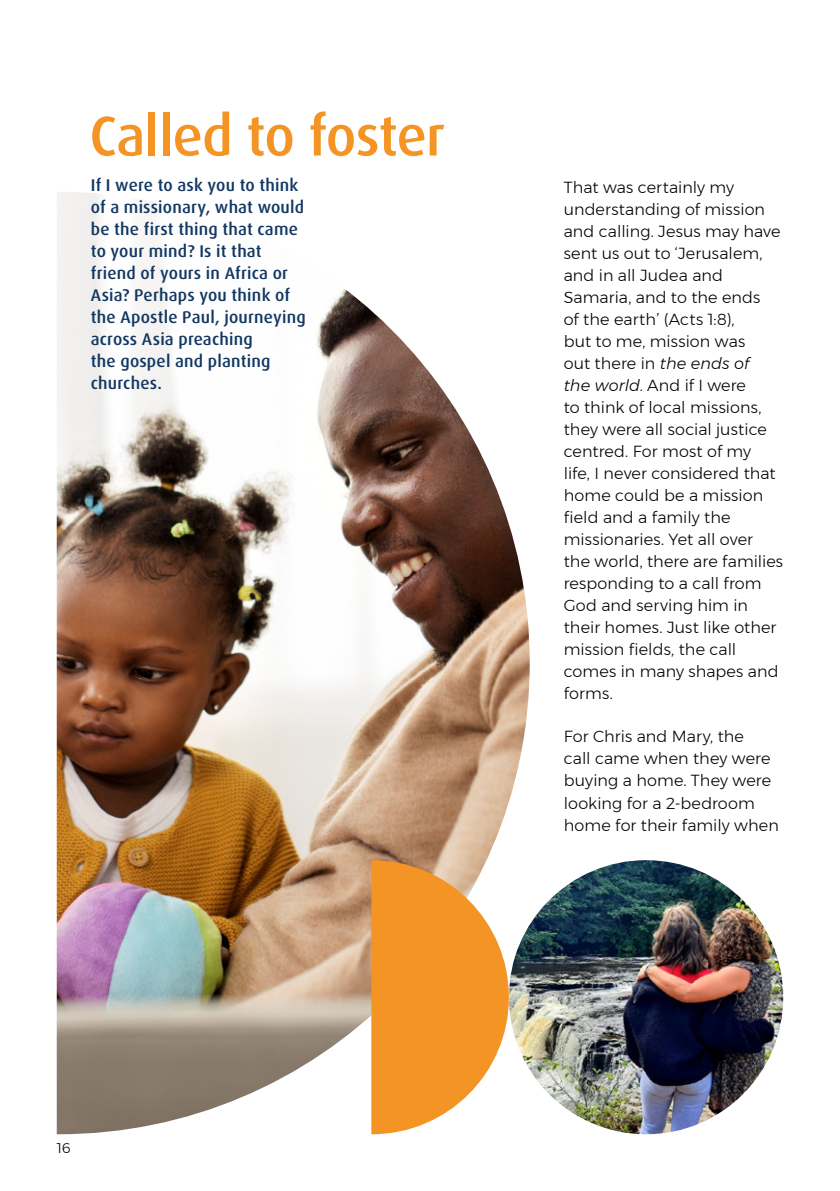
<style>
.page{position:relative;width:840px;height:1191px;background:#fff}
.page>*{position:absolute;margin:0;border:0;box-sizing:border-box;transform-origin:0 0}
.t1{font:500 56px "Dax Pro";letter-spacing:-.015em;color:#f49424}
.t2{font:500 17px/22px "Dax Pro";letter-spacing:.015em;color:#123762}
.t3{font:300 16px/22px "Montserrat";letter-spacing:.005em;color:#000002}
.t4{font:300 14px "Montserrat";color:#000002}
.s1{font-style:italic}
</style>
<div class="page">
<img style="left:57px;top:192px;width:472px;height:942px">
<img style="left:508px;top:860px;width:274px;height:274px;border-radius:137px">
<svg style="left:371px;top:860px;width:137px;height:274px"></svg>
<h1 class="t1" style="left:89px;top:100px;width:357px">Called to foster</h1>
<p class="t2" style="left:91px;top:174px;width:216px">If I were to ask you to think of a missionary, what would be the first thing that came to your mind? Is it that friend of yours in Africa or<br>Asia? Perhaps you think of the Apostle Paul, journeying across Asia preaching<br>the gospel and planting churches.</p>
<p class="t3" style="left:563px;top:176px;width:221px">That was certainly my understanding of mission and calling. Jesus may have sent us out to ‘Jerusalem, and in all Judea and<br>Samaria, and to the ends<br>of the earth’ (Acts 1:8),<br>but to me, mission was<br>out there in <span class="s1">the ends of<br>the world</span>. And if I were<br>to think of local missions, they were all social justice centred. For most of my<br>life, I never considered that home could be a mission field and a family the missionaries. Yet all over the world, there are families responding to a call from<br>God and serving him in their homes. Just like other mission fields, the call comes in many shapes and forms.</p>
<p class="t3" style="left:563px;top:725px;width:216px">For Chris and Mary, the<br>call came when they were buying a home. They were looking for a 2-bedroom home for their family when</p>
<p class="t4" style="left:57px;top:1137px;width:16px">16</p>
</div>
